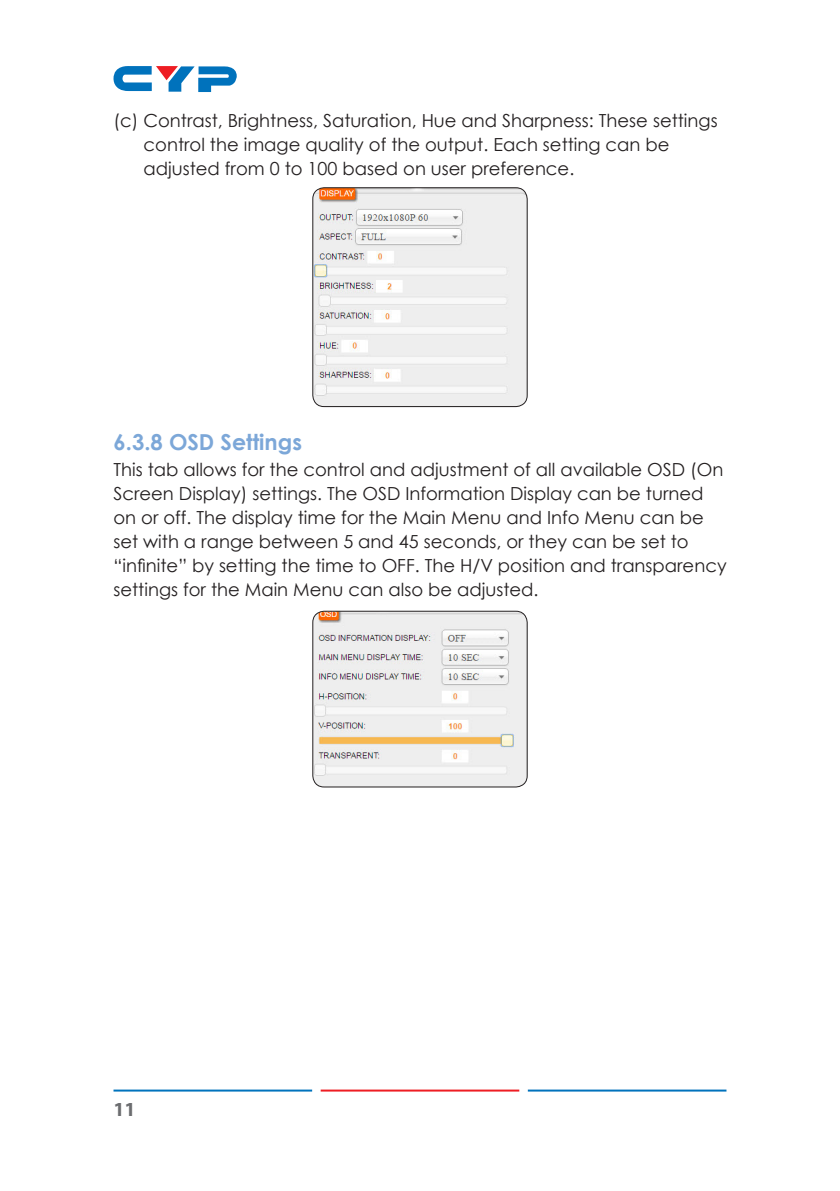
<style>
.page{position:relative;width:840px;height:1191px;background:#fff}
.page>*{position:absolute;margin:0;border:0;box-sizing:border-box;transform-origin:0 0}
.Paragraph{font:700 22px "Century Gothic";color:#7ca7d8}
.t1{font:700 20px "Myriad Pro";color:#6c6d70}
.Paragraph-2{font:18px/24px "Century Gothic";color:#231f20}
.Callout_List_-_Bold{font:18px/24px "Century Gothic";color:#231f20}
</style>
<div class="page">
<svg style="left:113px;top:66px;width:123px;height:26px"></svg>
<hr style="left:113px;top:1089px;width:199px;height:2px;background:#0073bd">
<hr style="left:527px;top:1089px;width:199px;height:2px;background:#0072bc">
<hr style="left:320px;top:1089px;width:199px;height:2px;background:#ee1d23">
<img style="left:314px;top:188px;width:213px;height:218px">
<div style="left:312px;top:187px;width:215px;height:220px;border:1px solid #231f20;border-radius:11px"></div>
<img style="left:312px;top:611px;width:215px;height:176px">
<div style="left:312px;top:611px;width:215px;height:176px;border:1px solid #231f20;border-radius:11px"></div>
<p class="Callout_List_-_Bold" style="left:143px;top:108px;width:575px;text-indent:-30px">(c) Contrast, Brightness, Saturation, Hue and Sharpness: These settings control the image quality of the output. Each setting can be adjusted from 0 to 100 based on user preference.</p>
<p class="Paragraph" style="left:113px;top:425px;width:190px">6.3.8 OSD Settings</p>
<p class="Paragraph-2" style="left:113px;top:457px;width:614px">This tab allows for the control and adjustment of all available OSD (On Screen Display) settings. The OSD Information Display can be turned on or off. The display time for the Main Menu and Info Menu can be set with a range between 5 and 45 seconds, or they can be set to “infinite” by setting the time to OFF. The H/V position and transparency settings for the Main Menu can also be adjusted.</p>
<p class="t1" style="left:113px;top:1096px;width:24px">11</p>
</div>
